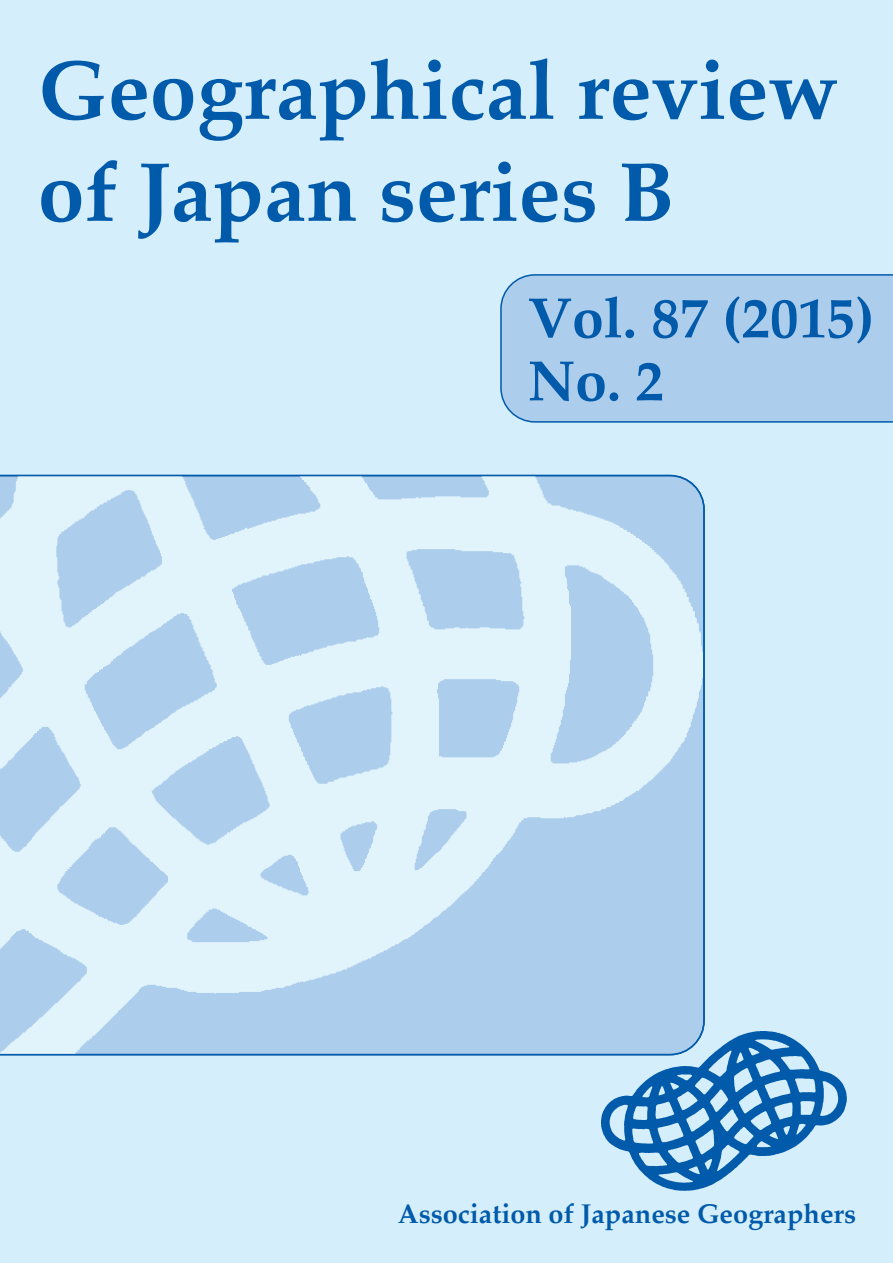
<style>
.page{position:relative;width:893px;height:1263px;background:#d4effb}
.page>*{position:absolute;margin:0;border:0;box-sizing:border-box;transform-origin:0 0}
.t1{font:700 84px/102px "Palatino";color:#015aaa}
.t2{font:700 57px/63px "Palatino";color:#015aaa}
.t3{font:700 27px "Palatino";color:#015aaa}
</style>
<div class="page">
<div style="left:500px;top:274px;width:393px;height:149px;background:#accdeb"></div>
<img style="left:601px;top:1032px;width:245px;height:159px">
<svg style="left:0;top:474px;width:705px;height:582px"></svg>
<p class="t1" style="left:38px;top:37px;width:802px">Geographical review of Japan series B</p>
<p class="t2" style="left:528px;top:285px;width:348px">Vol. 87 (2015)<br>No. 2</p>
<p class="t3" style="left:398px;top:1191px;width:460px">Association of Japanese Geographers</p>
</div>
